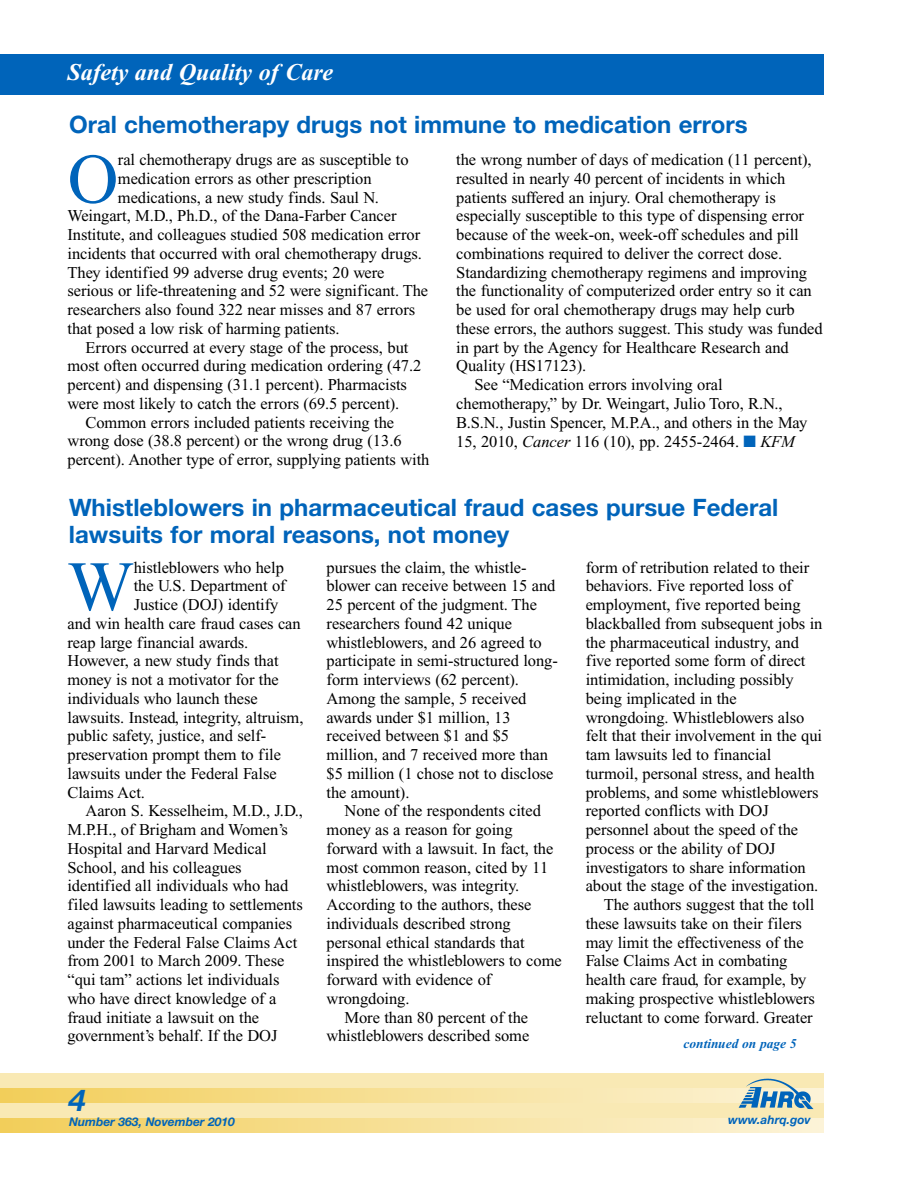
<style>
.page{position:relative;width:918px;height:1188px;background:#fff}
.page>*{position:absolute;margin:0;border:0;box-sizing:border-box;transform-origin:0 0}
.t1{font:70.5px "Times New Roman";color:#0064ba}
.t2{font:italic 700 30px "Helvetica Neue";color:#0064ba}
.t3{font:700 24px/27px "Helvetica Neue";color:#0064ba}
.t4{font:italic 700 24px "Times New Roman";color:#fff}
.t5{font:16.5px/18.8px "Times New Roman";letter-spacing:-.005em;color:#000}
.t6{font:italic 700 13.5px "Times New Roman";color:#0064ba}
.t7{font:italic 700 12px "Helvetica Neue";color:#0064ba}
.s1{font-style:italic}
.s2{color:#0064ba}
</style>
<div class="page">
<div style="left:0;top:1073px;width:823px;height:59px;background:#f9e9b4"></div>
<svg style="left:0;top:1089px;width:823px;height:13px"></svg>
<svg style="left:0;top:1119px;width:823px;height:13px"></svg>
<img style="left:736px;top:1078px;width:80px;height:32px">
<div style="left:0;top:54px;width:824px;height:40px;background:#0064ba"></div>
<h3 class="t4" style="left:68px;top:64px;width:267px">Safety and Quality of Care</h3>
<h3 class="t3" style="left:69px;top:113px;width:680px">Oral chemotherapy drugs not immune to medication errors</h3>
<h1 class="t1" style="left:68px;top:154px;width:52px">O</h1>
<p class="t5" style="left:118px;top:152px;width:292px">ral chemotherapy drugs are as susceptible to</p>
<p class="t5" style="left:118px;top:171px;width:255px">medication errors as other prescription</p>
<p class="t5" style="left:118px;top:189px;width:263px">medications, a new study finds. Saul N.</p>
<p class="t5" style="left:68px;top:208px;width:331px">Weingart, M.D., Ph.D., of the Dana-Farber Cancer</p>
<p class="t5" style="left:68px;top:227px;width:354px">Institute, and colleagues studied 508 medication error</p>
<p class="t5" style="left:68px;top:246px;width:356px">incidents that occurred with oral chemotherapy drugs.</p>
<p class="t5" style="left:68px;top:264px;width:319px">They identified 99 adverse drug events; 20 were</p>
<p class="t5" style="left:68px;top:283px;width:362px">serious or life-threatening and 52 were significant. The</p>
<p class="t5" style="left:68px;top:302px;width:349px">researchers also found 322 near misses and 87 errors</p>
<p class="t5" style="left:68px;top:321px;width:274px">that posed a low risk of harming patients.</p>
<p class="t5" style="left:86px;top:339px;width:324px">Errors occurred at every stage of the process, but</p>
<p class="t5" style="left:68px;top:358px;width:355px">most often occurred during medication ordering (47.2</p>
<p class="t5" style="left:68px;top:377px;width:341px">percent) and dispensing (31.1 percent). Pharmacists</p>
<p class="t5" style="left:68px;top:396px;width:333px">were most likely to catch the errors (69.5 percent).</p>
<p class="t5" style="left:86px;top:414px;width:310px">Common errors included patients receiving the</p>
<p class="t5" style="left:68px;top:433px;width:336px">wrong dose (38.8 percent) or the wrong drug (13.6</p>
<p class="t5" style="left:68px;top:452px;width:364px">percent). Another type of error, supplying patients with</p>
<p class="t5" style="left:456px;top:152px;width:357px">the wrong number of days of medication (11 percent),</p>
<p class="t5" style="left:456px;top:171px;width:331px">resulted in nearly 40 percent of incidents in which</p>
<p class="t5" style="left:456px;top:189px;width:321px">patients suffered an injury. Oral chemotherapy is</p>
<p class="t5" style="left:456px;top:208px;width:349px">especially susceptible to this type of dispensing error</p>
<p class="t5" style="left:456px;top:227px;width:344px">because of the week-on, week-off schedules and pill</p>
<p class="t5" style="left:456px;top:246px;width:327px">combinations required to deliver the correct dose.</p>
<p class="t5" style="left:456px;top:264px;width:352px">Standardizing chemotherapy regimens and improving</p>
<p class="t5" style="left:456px;top:283px;width:357px">the functionality of computerized order entry so it can</p>
<p class="t5" style="left:456px;top:302px;width:340px">be used for oral chemotherapy drugs may help curb</p>
<p class="t5" style="left:456px;top:321px;width:368px">these errors, the authors suggest. This study was funded</p>
<p class="t5" style="left:456px;top:339px;width:334px">in part by the Agency for Healthcare Research and</p>
<p class="t5" style="left:456px;top:358px;width:132px">Quality (HS17123).</p>
<p class="t5" style="left:474px;top:377px;width:250px">See “Medication errors involving oral</p>
<p class="t5" style="left:456px;top:396px;width:328px">chemotherapy,” by Dr. Weingart, Julio Toro, R.N.,</p>
<p class="t5" style="left:456px;top:414px;width:353px">B.S.N., Justin Spencer, M.P.A., and others in the May</p>
<p class="t5" style="left:456px;top:434px;width:340px">15, 2010, <span class="s1">Cancer</span> 116 (10), pp. 2455-2464. <span class="s2">■</span> <span class="s1">KFM</span></p>
<h3 class="t3" style="left:69px;top:496px;width:711px">Whistleblowers in pharmaceutical fraud cases pursue Federal lawsuits for moral reasons, not money</h3>
<h1 class="t1" style="left:68px;top:561px;width:68px">W</h1>
<p class="t5" style="left:134px;top:559px;width:152px">histleblowers who help</p>
<p class="t5" style="left:134px;top:578px;width:154px">the U.S. Department of</p>
<p class="t5" style="left:134px;top:597px;width:146px">Justice (DOJ) identify</p>
<p class="t5" style="left:68px;top:615px;width:235px">and win health care fraud cases can</p>
<p class="t5" style="left:68px;top:634px;width:182px">reap large financial awards.</p>
<p class="t5" style="left:68px;top:653px;width:213px">However, a new study finds that</p>
<p class="t5" style="left:68px;top:672px;width:213px">money is not a motivator for the</p>
<p class="t5" style="left:68px;top:690px;width:192px">individuals who launch these</p>
<p class="t5" style="left:68px;top:709px;width:238px">lawsuits. Instead, integrity, altruism,</p>
<p class="t5" style="left:68px;top:728px;width:200px">public safety, justice, and self-</p>
<p class="t5" style="left:68px;top:747px;width:215px">preservation prompt them to file</p>
<p class="t5" style="left:68px;top:765px;width:211px">lawsuits under the Federal False</p>
<p class="t5" style="left:68px;top:784px;width:79px">Claims Act.</p>
<p class="t5" style="left:86px;top:803px;width:219px">Aaron S. Kesselheim, M.D., J.D.,</p>
<p class="t5" style="left:68px;top:822px;width:222px">M.P.H., of Brigham and Women’s</p>
<p class="t5" style="left:67px;top:840px;width:201px">Hospital and Harvard Medical</p>
<p class="t5" style="left:67px;top:859px;width:176px">School, and his colleagues</p>
<p class="t5" style="left:67px;top:878px;width:222px">identified all individuals who had</p>
<p class="t5" style="left:67px;top:897px;width:237px">filed lawsuits leading to settlements</p>
<p class="t5" style="left:67px;top:915px;width:226px">against pharmaceutical companies</p>
<p class="t5" style="left:67px;top:934px;width:231px">under the Federal False Claims Act</p>
<p class="t5" style="left:67px;top:953px;width:218px">from 2001 to March 2009. These</p>
<p class="t5" style="left:67px;top:972px;width:214px">“qui tam” actions let individuals</p>
<p class="t5" style="left:67px;top:990px;width:211px">who have direct knowledge of a</p>
<p class="t5" style="left:67px;top:1009px;width:193px">fraud initiate a lawsuit on the</p>
<p class="t5" style="left:67px;top:1028px;width:212px">government’s behalf. If the DOJ</p>
<h2 class="t2" style="left:69px;top:1081px;width:18px">4</h2>
<p class="t7" style="left:69px;top:1117px;width:167px">Number 363, November 2010</p>
<p class="t5" style="left:327px;top:559px;width:233px">pursues the claim, the whistle&shy;blower can receive between 15 and<br>25 percent of the judgment. The researchers found 42 unique whistleblowers, and 26 agreed to participate in semi-structured long&shy;form interviews (62 percent).<br>Among the sample, 5 received awards under $1 million, 13 received between $1 and $5 million, and 7 received more than $5 million (1 chose not to disclose the amount).</p>
<p class="t5" style="left:345px;top:803px;width:198px">None of the respondents cited</p>
<p class="t5" style="left:327px;top:822px;width:188px">money as a reason for going</p>
<p class="t5" style="left:327px;top:840px;width:228px">forward with a lawsuit. In fact, the</p>
<p class="t5" style="left:327px;top:859px;width:223px">most common reason, cited by 11</p>
<p class="t5" style="left:327px;top:878px;width:194px">whistleblowers, was integrity.</p>
<p class="t5" style="left:327px;top:897px;width:206px">According to the authors, these</p>
<p class="t5" style="left:327px;top:915px;width:186px">individuals described strong</p>
<p class="t5" style="left:327px;top:934px;width:200px">personal ethical standards that</p>
<p class="t5" style="left:327px;top:953px;width:237px">inspired the whistleblowers to come</p>
<p class="t5" style="left:327px;top:972px;width:166px">forward with evidence of</p>
<p class="t5" style="left:327px;top:990px;width:85px">wrongdoing.</p>
<p class="t5" style="left:345px;top:1009px;width:185px">More than 80 percent of the</p>
<p class="t5" style="left:327px;top:1028px;width:204px">whistleblowers described some</p>
<p class="t5" style="left:586px;top:559px;width:225px">form of retribution related to their</p>
<p class="t5" style="left:586px;top:578px;width:208px">behaviors. Five reported loss of</p>
<p class="t5" style="left:586px;top:597px;width:216px">employment, five reported being</p>
<p class="t5" style="left:586px;top:615px;width:238px">blackballed from subsequent jobs in</p>
<p class="t5" style="left:586px;top:634px;width:215px">the pharmaceutical industry, and</p>
<p class="t5" style="left:586px;top:653px;width:221px">five reported some form of direct</p>
<p class="t5" style="left:586px;top:672px;width:209px">intimidation, including possibly</p>
<p class="t5" style="left:586px;top:690px;width:153px">being implicated in the</p>
<p class="t5" style="left:586px;top:709px;width:220px">wrongdoing. Whistleblowers also</p>
<p class="t5" style="left:586px;top:728px;width:238px">felt that their involvement in the qui</p>
<p class="t5" style="left:586px;top:747px;width:187px">tam lawsuits led to financial</p>
<p class="t5" style="left:586px;top:765px;width:231px">turmoil, personal stress, and health</p>
<p class="t5" style="left:586px;top:784px;width:234px">problems, and some whistleblowers</p>
<p class="t5" style="left:586px;top:803px;width:185px">reported conflicts with DOJ</p>
<p class="t5" style="left:586px;top:822px;width:214px">personnel about the speed of the</p>
<p class="t5" style="left:586px;top:840px;width:191px">process or the ability of DOJ</p>
<p class="t5" style="left:586px;top:859px;width:222px">investigators to share information</p>
<p class="t5" style="left:586px;top:878px;width:234px">about the stage of the investigation.</p>
<p class="t5" style="left:604px;top:897px;width:212px">The authors suggest that the toll</p>
<p class="t5" style="left:586px;top:915px;width:218px">these lawsuits take on their filers</p>
<p class="t5" style="left:586px;top:934px;width:220px">may limit the effectiveness of the</p>
<p class="t5" style="left:586px;top:953px;width:203px">False Claims Act in combating</p>
<p class="t5" style="left:586px;top:972px;width:222px">health care fraud, for example, by</p>
<p class="t5" style="left:586px;top:990px;width:231px">making prospective whistleblowers</p>
<p class="t5" style="left:586px;top:1009px;width:229px">reluctant to come forward. Greater</p>
<p class="t6" style="left:683px;top:1039px;width:115px">continued on page 5</p>
<p class="t7" style="left:728px;top:1115px;width:84px">www.ahrq.gov</p>
</div>
